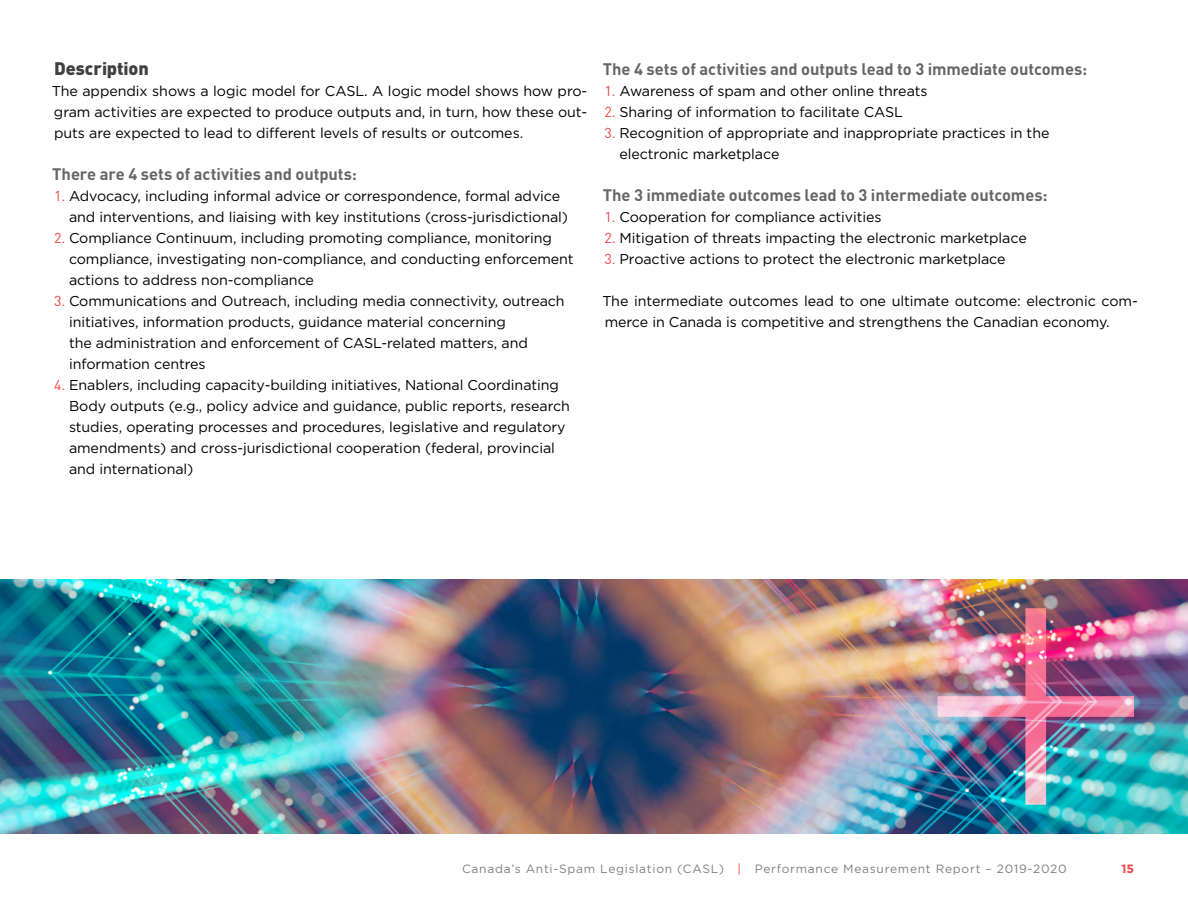
<style>
.page{position:relative;width:1188px;height:918px;background:#fff}
.page>*{position:absolute;margin:0;border:0;box-sizing:border-box;transform-origin:0 0}
.Sub_2{font:900 18px "FFDIN Pro";letter-spacing:-.005em;color:#404040}
.Sub_3{font:700 16.5px "FFDIN Pro";letter-spacing:-.005em;color:#666}
.Body{font:14.25px/21px "Gotham";letter-spacing:-.005em;color:#000}
.t1{font:12px "Gotham";letter-spacing:.06em;color:#808080}
.t2{font:700 12px "Gotham";color:#ee4645}
.s1{font-family:"FFDIN Pro";color:#ee4645}
.s2{color:#ee4645}
</style>
<div class="page">
<img style="left:0;top:579px;width:1188px;height:255px">
<img style="left:937px;top:608px;width:197px;height:197px">
<p class="Sub_2" style="left:54px;top:53px;width:96px">Description</p>
<p class="Body" style="left:52px;top:80px;width:537px;text-align:justify">The appendix shows a logic model for CASL. A logic model shows how pro&shy;gram activities are expected to produce outputs and, in turn, how these out&shy;puts are expected to lead to different levels of results or outcomes.</p>
<p class="Sub_3" style="left:52px;top:160px;width:306px">There are 4 sets of activities and outputs:</p>
<p class="Body" style="left:69px;top:185px;width:501px;text-indent:-15px"><span class="s1">1.</span> Advocacy, including informal advice or correspondence, formal advice and interventions, and liaising with key institutions (cross-jurisdictional)</p>
<p class="Body" style="left:69px;top:227px;width:506px;text-indent:-15px"><span class="s1">2.</span> Compliance Continuum, including promoting compliance, monitoring compliance, investigating non-compliance, and conducting enforcement actions to address non-compliance</p>
<p class="Body" style="left:69px;top:290px;width:497px;text-indent:-15px"><span class="s1">3.</span> Communications and Outreach, including media connectivity, outreach initiatives, information products, guidance material concerning<br>the administration and enforcement of CASL-related matters, and information centres</p>
<p class="Body" style="left:69px;top:374px;width:503px;text-indent:-15px"><span class="s1">4.</span> Enablers, including capacity-building initiatives, National Coordinating Body outputs (e.g., policy advice and guidance, public reports, research studies, operating processes and procedures, legislative and regulatory amendments) and cross-jurisdictional cooperation (federal, provincial and international)</p>
<p class="Sub_3" style="left:603px;top:55px;width:486px">The 4 sets of activities and outputs lead to 3 immediate outcomes:</p>
<p class="Body" style="left:604px;top:80px;width:325px"><span class="s1">1.</span> Awareness of spam and other online threats</p>
<p class="Body" style="left:604px;top:101px;width:300px"><span class="s1">2.</span> Sharing of information to facilitate CASL</p>
<p class="Body" style="left:620px;top:122px;width:431px;text-indent:-15px"><span class="s1">3.</span> Recognition of appropriate and inappropriate practices in the electronic marketplace</p>
<p class="Sub_3" style="left:603px;top:181px;width:446px">The 3 immediate outcomes lead to 3 intermediate outcomes:</p>
<p class="Body" style="left:604px;top:206px;width:279px"><span class="s1">1.</span> Cooperation for compliance activities</p>
<p class="Body" style="left:604px;top:227px;width:424px"><span class="s1">2.</span> Mitigation of threats impacting the electronic marketplace</p>
<p class="Body" style="left:604px;top:248px;width:403px"><span class="s1">3.</span> Proactive actions to protect the electronic marketplace</p>
<p class="Body" style="left:602px;top:290px;width:537px">The intermediate outcomes lead to one ultimate outcome: electronic com&shy;merce in Canada is competitive and strengthens the Canadian economy.</p>
<p class="t1" style="left:462px;top:861px;width:606px">Canada’s Anti-Spam Legislation (CASL) <span class="s2">|</span> Performance Measurement Report – 2019-2020</p>
<p class="t2" style="left:1121px;top:861px;width:14px">15</p>
</div>
